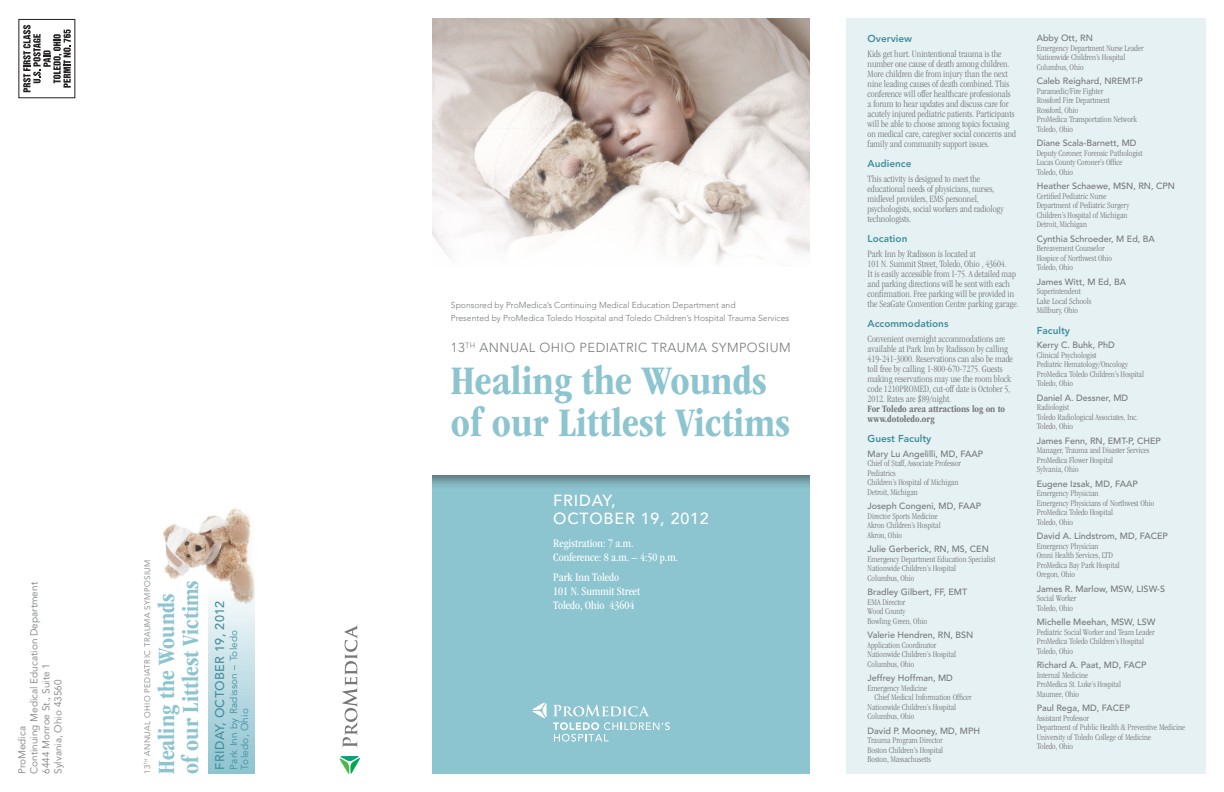
<style>
.page{position:relative;width:1224px;height:792px;background:#fff}
.page>*{position:absolute;margin:0;border:0;box-sizing:border-box;transform-origin:0 0}
.Body_Copy{font:700 condensed 42px/42px "ITC Garamond Std";color:#8cc4cf}
.Body_Copy-2{font:700 condensed 24px/24px "ITC Garamond Std";color:#8cc4cf}
.Body_Copy-3{font:500 16px/18px "Avenir LT Std";letter-spacing:.05em;color:#fff}
.Body_Copy-4{font:300 13px "Avenir LT Std";letter-spacing:.035em;color:#767878}
.Body_Copy-5{font:500 12.6px "Avenir LT Std";letter-spacing:.025em;color:#428f9c}
.Body_Copy-6{font:condensed 12px/14px "ITC Garamond Std";color:#fff}
.Body_Copy-7{font:300 condensed 10px/10px "ITC Garamond Std";color:#767878}
.t1{font:10px "Avenir LT Std";color:#7e8083}
.Subhead_1{font:800 10px "Avenir LT Std";color:#428f9c}
.Body_Copy-8{font:10px/11px "Avenir LT Std";letter-spacing:.025em;color:#428f9c}
.Faculty_Info{font:300 condensed 9px/9.5px "ITC Garamond Std";color:#767878}
.Faculty_Names{font:500 9px "Avenir LT Std";color:#767878}
.Body_Copy-9{font:300 8.6px/12.6px "Avenir LT Std";color:#767878}
.Body_Copy-10{font:300 8px "Avenir LT Std";letter-spacing:.05em;color:#767878}
.s1{font-weight:700}
</style>
<div class="page">
<div style="left:846px;top:18px;width:360px;height:756px;background:#e6f1f3"></div>
<div style="left:432px;top:266px;width:378px;height:508px;background:#8cc4cf"></div>
<div style="left:432px;top:129px;width:378px;height:360px;background:#231f20;opacity:.5"></div>
<div style="left:432px;top:129px;width:378px;height:345px;background:#fff"></div>
<img style="left:432px;top:18px;width:378px;height:246px">
<svg style="left:208px;top:608px;width:46px;height:166px;background:#bbdbe2"></svg>
<img style="left:162px;top:508px;width:93px;height:100px">
<svg style="left:342px;top:625px;width:15px;height:123px"></svg>
<svg style="left:340px;top:756px;width:20px;height:18px"></svg>
<svg style="left:553px;top:722px;width:117px;height:20px"></svg>
<svg style="left:553px;top:704px;width:96px;height:12px"></svg>
<svg style="left:532px;top:702px;width:15px;height:17px"></svg>
<svg style="left:23px;top:25px;width:48px;height:67px"></svg>
<p class="t1" style="left:28px;top:774px;width:193px;rotate:-90deg">Continuing Medical Education Department</p>
<p class="t1" style="left:40px;top:774px;width:112px;rotate:-90deg">6444 Monroe St., Suite 1</p>
<p class="t1" style="left:52px;top:774px;width:96px;rotate:-90deg">Sylvania, Ohio 43560</p>
<p class="t1" style="left:16px;top:774px;width:49px;rotate:-90deg">ProMedica</p>
<p class="Body_Copy-10" style="left:143px;top:774px;width:216px;rotate:-90deg">13<sup>TH</sup> ANNUAL OHIO PEDIATRIC TRAUMA SYMPOSIUM</p>
<p class="Body_Copy-2" style="left:155px;top:774px;width:195px;rotate:-90deg">Healing the Wounds of our Littlest Victims</p>
<p class="Body_Copy-5" style="left:212px;top:770px;width:170px;rotate:-90deg">FRIDAY, OCTOBER 19, 2012</p>
<p class="Body_Copy-8" style="left:228px;top:770px;width:141px;rotate:-90deg">Park Inn by Radisson – Toledo<br>Toledo, Ohio</p>
<p class="Body_Copy-9" style="left:451px;top:299px;width:340px">Sponsored by ProMedica’s Continuing Medical Education Department and<br>Presented by ProMedica Toledo Hospital and Toledo Children’s Hospital Trauma Services</p>
<p class="Body_Copy-4" style="left:451px;top:340px;width:341px">13<sup>TH</sup> ANNUAL OHIO PEDIATRIC TRAUMA SYMPOSIUM</p>
<p class="Body_Copy" style="left:451px;top:360px;width:341px">Healing the Wounds of our Littlest Victims</p>
<p class="Body_Copy-3" style="left:553px;top:491px;width:157px">FRIDAY,<br>OCTOBER 19, 2012</p>
<p class="Body_Copy-6" style="left:553px;top:536px;width:126px">Registration: 7 a.m.<br>Conference: 8 a.m. – 4:50 p.m.</p>
<p class="Body_Copy-6" style="left:553px;top:571px;width:88px">Park Inn Toledo<br>101 N. Summit Street<br>Toledo, Ohio 43604</p>
<p class="Subhead_1" style="left:868px;top:33px;width:46px">Overview</p>
<p class="Body_Copy-7" style="left:868px;top:49px;width:150px">Kids get hurt. Unintentional trauma is the number one cause of death among children.<br>More children die from injury than the next nine leading causes of death combined. This conference will offer healthcare professionals a forum to hear updates and discuss care for acutely injured pediatric patients. Participants will be able to choose among topics focusing on medical care, caregiver social concerns and family and community support issues.</p>
<p class="Subhead_1" style="left:868px;top:158px;width:45px">Audience</p>
<p class="Body_Copy-7" style="left:868px;top:174px;width:138px">This activity is designed to meet the educational needs of physicians, nurses, midlevel providers, EMS personnel, psychologists, social workers and radiology technologists.</p>
<p class="Subhead_1" style="left:868px;top:233px;width:41px">Location</p>
<p class="Body_Copy-7" style="left:868px;top:249px;width:153px">Park Inn by Radisson is located at<br>101 N. Summit Street, Toledo, Ohio , 43604.<br>It is easily accessible from I-75. A detailed map and parking directions will be sent with each confirmation. Free parking will be provided in the SeaGate Convention Centre parking garage.</p>
<p class="Subhead_1" style="left:868px;top:318px;width:82px">Accommodations</p>
<p class="Body_Copy-7" style="left:868px;top:334px;width:147px">Convenient overnight accommodations are available at Park Inn by Radisson by calling 419-241-3000. Reservations can also be made toll free by calling 1-800-670-7275. Guests making reservations may use the room block code 1210PROMED, cut-off date is October 5, 2012. Rates are $89/night.<br><span class="s1">For Toledo area attractions log on to www.dotoledo.org</span></p>
<p class="Subhead_1" style="left:868px;top:433px;width:65px">Guest Faculty</p>
<p class="Faculty_Names" style="left:868px;top:448px;width:117px">Mary Lu Angelilli, MD, FAAP</p>
<p class="Faculty_Info" style="left:868px;top:459px;width:95px">Chief of Staff, Associate Professor<br>Pediatrics<br>Children’s Hospital of Michigan<br>Detroit, Michigan</p>
<p class="Faculty_Names" style="left:868px;top:501px;width:115px">Joseph Congeni, MD, FAAP</p>
<p class="Faculty_Info" style="left:868px;top:511px;width:75px">Director Sports Medicine<br>Akron Children’s Hospital<br>Akron, Ohio</p>
<p class="Faculty_Names" style="left:868px;top:544px;width:123px">Julie Gerberick, RN, MS, CEN</p>
<p class="Faculty_Info" style="left:868px;top:554px;width:129px">Emergency Department Education Specialist<br>Nationwide Children’s Hospital<br>Columbus, Ohio</p>
<p class="Faculty_Names" style="left:868px;top:587px;width:101px">Bradley Gilbert, FF, EMT</p>
<p class="Faculty_Info" style="left:868px;top:597px;width:61px">EMA Director<br>Wood County<br>Bowling Green, Ohio</p>
<p class="Faculty_Names" style="left:868px;top:630px;width:107px">Valerie Hendren, RN, BSN</p>
<p class="Faculty_Info" style="left:868px;top:640px;width:90px">Application Coordinator<br>Nationwide Children’s Hospital<br>Columbus, Ohio</p>
<p class="Faculty_Names" style="left:868px;top:673px;width:87px">Jeffrey Hoffman, MD</p>
<p class="Faculty_Info" style="left:868px;top:683px;width:61px">Emergency Medicine</p>
<p class="Faculty_Info" style="left:875px;top:693px;width:99px">Chief Medical Information Officer</p>
<p class="Faculty_Info" style="left:868px;top:702px;width:90px">Nationwide Children’s Hospital</p>
<p class="Faculty_Info" style="left:868px;top:712px;width:48px">Columbus, Ohio</p>
<p class="Faculty_Names" style="left:868px;top:725px;width:114px">David P. Mooney, MD, MPH</p>
<p class="Faculty_Info" style="left:868px;top:736px;width:77px;text-align:justify">Trauma Program Director Boston Children’s Hospital Boston, Massachusetts</p>
<p class="Faculty_Names" style="left:1037px;top:33px;width:58px">Abby Ott, RN</p>
<p class="Faculty_Info" style="left:1037px;top:43px;width:108px">Emergency Department Nurse Leader<br>Nationwide Children’s Hospital<br>Columbus, Ohio</p>
<p class="Faculty_Names" style="left:1037px;top:76px;width:108px">Caleb Reighard, NREMT-P</p>
<p class="Faculty_Info" style="left:1037px;top:86px;width:102px">Paramedic/Fire Fighter<br>Rossford Fire Department<br>Rossford, Ohio<br>ProMedica Transportation Network<br>Toledo, Ohio</p>
<p class="Faculty_Names" style="left:1037px;top:138px;width:101px">Diane Scala-Barnett, MD</p>
<p class="Faculty_Info" style="left:1037px;top:148px;width:107px">Deputy Coroner, Forensic Pathologist<br>Lucas County Coroner’s Office<br>Toledo, Ohio</p>
<p class="Faculty_Names" style="left:1037px;top:181px;width:140px">Heather Schaewe, MSN, RN, CPN</p>
<p class="Faculty_Info" style="left:1037px;top:191px;width:94px">Certified Pediatric Nurse<br>Department of Pediatric Surgery<br>Children’s Hospital of Michigan<br>Detroit, Michigan</p>
<p class="Faculty_Names" style="left:1037px;top:234px;width:120px">Cynthia Schroeder, M Ed, BA</p>
<p class="Faculty_Info" style="left:1037px;top:244px;width:77px">Bereavement Counselor<br>Hospice of Northwest Ohio<br>Toledo, Ohio</p>
<p class="Faculty_Names" style="left:1037px;top:277px;width:91px">James Witt, M Ed, BA</p>
<p class="Faculty_Info" style="left:1037px;top:287px;width:56px">Superintendent<br>Lake Local Schools<br>Millbury, Ohio</p>
<p class="Subhead_1" style="left:1037px;top:324px;width:35px">Faculty</p>
<p class="Faculty_Names" style="left:1037px;top:340px;width:80px">Kerry C. Buhk, PhD</p>
<p class="Faculty_Info" style="left:1037px;top:350px;width:109px">Clinical Psychologist<br>Pediatric Hematology/Oncology<br>ProMedica Toledo Children’s Hospital<br>Toledo, Ohio</p>
<p class="Faculty_Names" style="left:1037px;top:393px;width:93px">Daniel A. Dessner, MD</p>
<p class="Faculty_Info" style="left:1037px;top:403px;width:103px">Radiologist<br>Toledo Radiological Associates, Inc.<br>Toledo, Ohio</p>
<p class="Faculty_Names" style="left:1037px;top:436px;width:126px">James Fenn, RN, EMT-P, CHEP</p>
<p class="Faculty_Info" style="left:1037px;top:446px;width:114px">Manager, Trauma and Disaster Services<br>ProMedica Flower Hospital<br>Sylvania, Ohio</p>
<p class="Faculty_Names" style="left:1037px;top:479px;width:103px">Eugene Izsak, MD, FAAP</p>
<p class="Faculty_Info" style="left:1037px;top:489px;width:119px">Emergency Physician<br>Emergency Physicians of Northwest Ohio<br>ProMedica Toledo Hospital<br>Toledo, Ohio</p>
<p class="Faculty_Names" style="left:1037px;top:531px;width:133px">David A. Lindstrom, MD, FACEP</p>
<p class="Faculty_Info" style="left:1037px;top:541px;width:85px">Emergency Physician<br>Omni Health Services, LTD<br>ProMedica Bay Park Hospital<br>Oregon, Ohio</p>
<p class="Faculty_Names" style="left:1037px;top:584px;width:130px">James R. Marlow, MSW, LISW-S</p>
<p class="Faculty_Info" style="left:1037px;top:594px;width:41px">Social Worker<br>Toledo, Ohio</p>
<p class="Faculty_Names" style="left:1037px;top:617px;width:120px">Michelle Meehan, MSW, LSW</p>
<p class="Faculty_Info" style="left:1037px;top:627px;width:120px">Pediatric Social Worker and Team Leader<br>ProMedica Toledo Children’s Hospital<br>Toledo, Ohio</p>
<p class="Faculty_Names" style="left:1037px;top:660px;width:111px">Richard A. Paat, MD, FACP</p>
<p class="Faculty_Info" style="left:1037px;top:670px;width:86px">Internal Medicine<br>ProMedica St. Luke’s Hospital<br>Maumee, Ohio</p>
<p class="Faculty_Names" style="left:1037px;top:703px;width:95px">Paul Rega, MD, FACEP</p>
<p class="Faculty_Info" style="left:1037px;top:713px;width:150px">Assistant Professor<br>Department of Public Health &amp; Preventive Medicine<br>University of Toledo College of Medicine<br>Toledo, Ohio</p>
</div>
